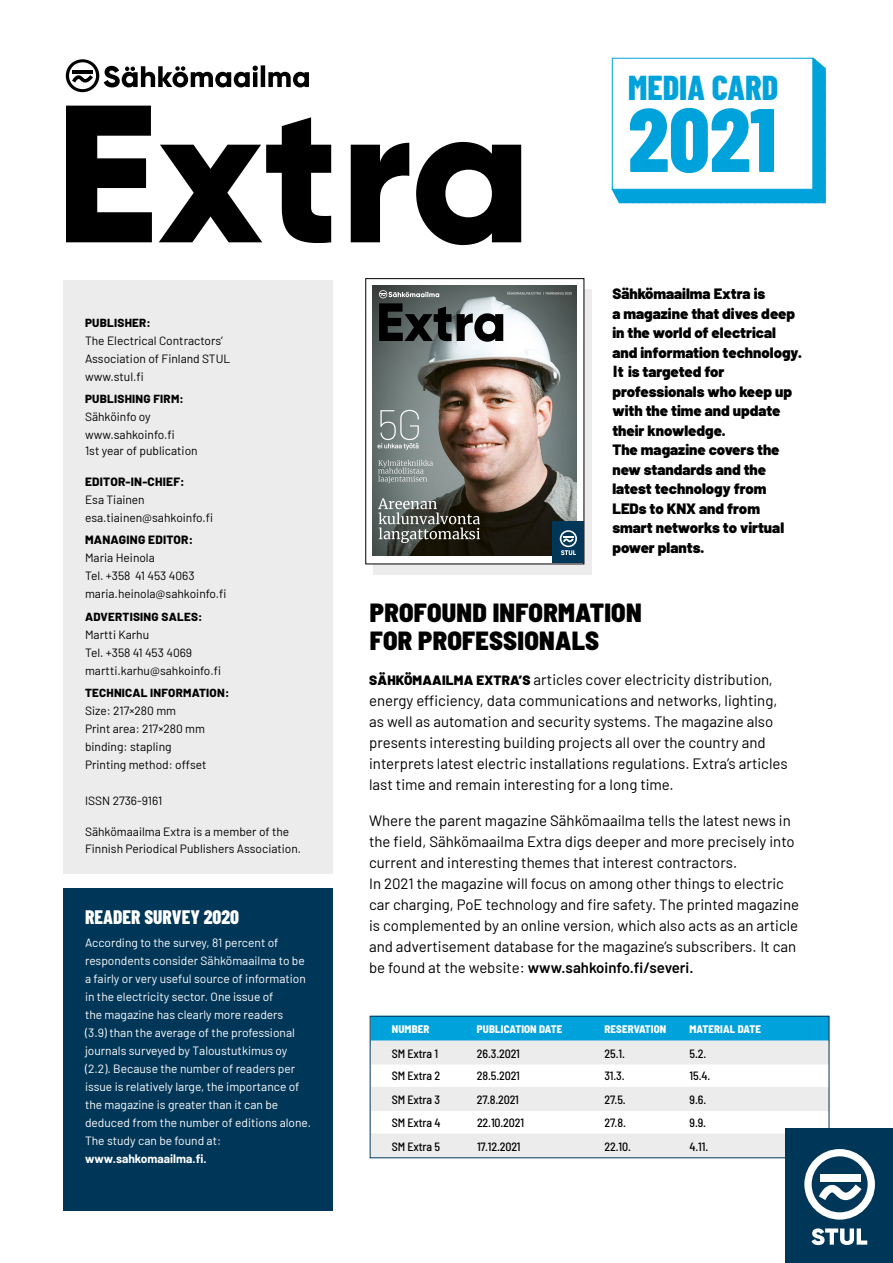
<style>
.page{position:relative;width:893px;height:1263px;background:#fff}
.page>*{position:absolute;margin:0;border:0;box-sizing:border-box;transform-origin:0 0}
.t1{font:800 90px "Barlow Condensed";color:#00a2db}
.t2{font:800 34.5px "Barlow Condensed";color:#00a2db}
.t3{font:900 semi-condensed 26.25px/28.5px "Barlow";letter-spacing:.01em;color:#000}
.t4{font:800 19.5px "Barlow Condensed";color:#fff}
.t5{font:15px/21px "Barlow";color:#000}
.t6{font:900 15px/19.5px "Barlow";color:#000}
.t7{font:12px/18px "Barlow";color:#000}
.t8{font:12px/18px "Barlow";color:#fff}
.t9{font:500 semi-condensed 12px "Barlow";letter-spacing:-.01em;color:#000}
.t10{font:800 12px "Barlow";letter-spacing:.02em;color:#000}
.t11{font:700 12px "Barlow";color:#fff}
.t12{font:800 11.7px "Barlow";letter-spacing:.02em;color:#000}
.t13{font:800 semi-condensed 10.95px "Barlow";letter-spacing:.01em;color:#fff}
.s1{font-family:"Gill Sans Std";font-weight:700;font-size:16.5px}
.s2{font-weight:900;font-size:13.5px}
.s3{font-weight:600}
</style>
<div class="page">
<div style="left:371px;top:1016px;width:458px;height:28px;background:#00a2db"></div>
<div style="left:371px;top:1040px;width:458px;height:24px;background:#ececec"></div>
<div style="left:371px;top:1087px;width:458px;height:24px;background:#ececec"></div>
<div style="left:371px;top:1133px;width:458px;height:24px;background:#ececec"></div>
<div style="left:374px;top:289px;width:218px;height:286px;background:#ececec"></div>
<div style="left:64px;top:280px;width:269px;height:594px;background:#ececec"></div>
<svg style="left:66px;top:106px;width:455px;height:140px"></svg>
<svg style="left:66px;top:59px;width:243px;height:33px"></svg>
<div style="left:366px;top:279px;width:218px;height:285px;background:#fff"></div>
<img style="left:373px;top:286px;width:204px;height:270px">
<div style="left:553px;top:522px;width:31px;height:41px;background:#003658"></div>
<svg style="left:378px;top:460px;width:55px;height:23px"></svg>
<svg style="left:379px;top:290px;width:193px;height:52px"></svg>
<svg style="left:378px;top:498px;width:102px;height:45px"></svg>
<svg style="left:377px;top:410px;width:42px;height:40px"></svg>
<svg style="left:560px;top:530px;width:17px;height:25px"></svg>
<div style="left:612px;top:58px;width:214px;height:145px;background:#00a2db"></div>
<div style="left:612px;top:58px;width:201px;height:132px;background:#fff;border:1px solid #00a2db"></div>
<div style="left:63px;top:888px;width:270px;height:322px;background:#003658"></div>
<div style="left:370px;top:1016px;width:459px;height:142px;border:1px solid #003658"></div>
<div style="left:786px;top:1128px;width:107px;height:135px;background:#003658"></div>
<svg style="left:804px;top:1149px;width:71px;height:70px"></svg>
<svg style="left:811px;top:1228px;width:56px;height:17px"></svg>
<p class="t12" style="left:85px;top:314px;width:67px">PUBLISHER:</p>
<p class="t7" style="left:85px;top:330px;width:147px">The Electrical Contractors’<br>Association of Finland STUL www.stul.fi</p>
<p class="t12" style="left:85px;top:390px;width:100px">PUBLISHING FIRM:</p>
<p class="t7" style="left:85px;top:406px;width:91px">Sähköinfo oy www.sahkoinfo.fi</p>
<p class="t7" style="left:85px;top:441px;width:114px">1st year of publication</p>
<p class="t10" style="left:85px;top:473px;width:101px">EDITOR-IN-CHIEF:</p>
<p class="t7" style="left:85px;top:490px;width:130px">Esa Tiainen esa.tiainen@sahkoinfo.fi</p>
<p class="t10" style="left:85px;top:531px;width:110px">MANAGING EDITOR:</p>
<p class="t7" style="left:85px;top:548px;width:143px">Maria Heinola<br>Tel. +358 41 453 4063 maria.heinola@sahkoinfo.fi</p>
<p class="t12" style="left:85px;top:608px;width:119px">ADVERTISING SALES:</p>
<p class="t7" style="left:85px;top:624px;width:137px">Martti Karhu<br>Tel. +358 41 453 4069 martti.karhu@sahkoinfo.fi</p>
<p class="t12" style="left:85px;top:684px;width:146px">TECHNICAL INFORMATION:</p>
<p class="t7" style="left:85px;top:700px;width:123px">Size: 217×280 mm<br>Print area: 217×280 mm binding: stapling<br>Printing method: offset</p>
<p class="t7" style="left:85px;top:790px;width:79px">ISSN 2736-9161</p>
<p class="t7" style="left:85px;top:823px;width:217px;line-height:16.5px">Sähkömaailma Extra is a member of the<br>Finnish Periodical Publishers Association.</p>
<h3 class="t4" style="left:85px;top:903px;width:156px">READER SURVEY 2020</h3>
<p class="t8" style="left:85px;top:932px;width:227px">According to the survey, 81 percent of respondents consider Sähkömaailma to be a fairly or very useful source of information in the electricity sector. One issue of<br>the magazine has clearly more readers<br>(3.9) than the average of the professional journals surveyed by Taloustutkimus oy (2.2). Because the number of readers per issue is relatively large, the importance of the magazine is greater than it can be deduced from the number of editions alone.<br>The study can be found at:</p>
<p class="t11" style="left:85px;top:1149px;width:123px">www.sahkomaailma.fi.</p>
<h2 class="t2" style="left:628px;top:63px;width:152px">MEDIA CARD</h2>
<h1 class="t1" style="left:628px;top:76px;width:150px">2021</h1>
<p class="t6" style="left:612px;top:283px;width:191px">Sähkömaailma Extra is<br>a magazine that dives deep in the world of electrical and information technology.<br><span class="s1">I</span>t is targeted for professionals who keep up with the time and update their knowledge.<br>The magazine covers the new standards and the latest technology from<br>LEDs to KNX and from smart networks to virtual power plants.</p>
<h3 class="t3" style="left:370px;top:596px;width:273px">PROFOUND INFORMATION<br>FOR PROFESSIONALS</h3>
<p class="t5" style="left:369px;top:668px;width:420px"><span class="s2">SÄHKÖMAAILMA EXTRA’S</span> articles cover electricity distribution, energy efficiency, data communications and networks, lighting, as well as automation and security systems. The magazine also presents interesting building projects all over the country and interprets latest electric installations regulations. Extra’s articles last time and remain interesting for a long time.</p>
<p class="t5" style="left:369px;top:809px;width:431px">Where the parent magazine Sähkömaailma tells the latest news in the field, Sähkömaailma Extra digs deeper and more precisely into current and interesting themes that interest contractors.<br>In 2021 the magazine will focus on among other things to electric car charging, PoE technology and fire safety. The printed magazine is complemented by an online version, which also acts as an article and advertisement database for the magazine’s subscribers. It can be found at the website: <span class="s3">www.sahkoinfo.fi/severi.</span></p>
<p class="t13" style="left:392px;top:1021px;width:39px">NUMBER</p>
<p class="t13" style="left:477px;top:1021px;width:87px">PUBLICATION DATE</p>
<p class="t13" style="left:604px;top:1021px;width:63px">RESERVATION</p>
<p class="t13" style="left:690px;top:1021px;width:73px">MATERIAL DATE</p>
<p class="t9" style="left:392px;top:1045px;width:48px">SM Extra 1</p>
<p class="t9" style="left:477px;top:1045px;width:44px">26.3.2021</p>
<p class="t9" style="left:604px;top:1045px;width:22px">25.1.</p>
<p class="t9" style="left:690px;top:1045px;width:18px">5.2.</p>
<p class="t9" style="left:392px;top:1067px;width:50px">SM Extra 2</p>
<p class="t9" style="left:477px;top:1067px;width:44px">28.5.2021</p>
<p class="t9" style="left:605px;top:1067px;width:22px">31.3.</p>
<p class="t9" style="left:690px;top:1067px;width:22px">15.4.</p>
<p class="t9" style="left:392px;top:1091px;width:50px">SM Extra 3</p>
<p class="t9" style="left:477px;top:1091px;width:43px">27.8.2021</p>
<p class="t9" style="left:605px;top:1091px;width:23px">27.5.</p>
<p class="t9" style="left:690px;top:1091px;width:18px">9.6.</p>
<p class="t9" style="left:392px;top:1114px;width:50px">SM Extra 4</p>
<p class="t9" style="left:477px;top:1114px;width:49px">22.10.2021</p>
<p class="t9" style="left:605px;top:1114px;width:23px">27.8.</p>
<p class="t9" style="left:690px;top:1114px;width:18px">9.9.</p>
<p class="t9" style="left:392px;top:1138px;width:50px">SM Extra 5</p>
<p class="t9" style="left:477px;top:1138px;width:45px">17.12.2021</p>
<p class="t9" style="left:605px;top:1138px;width:28px">22.10.</p>
<p class="t9" style="left:690px;top:1138px;width:20px">4.11.</p>
</div>
